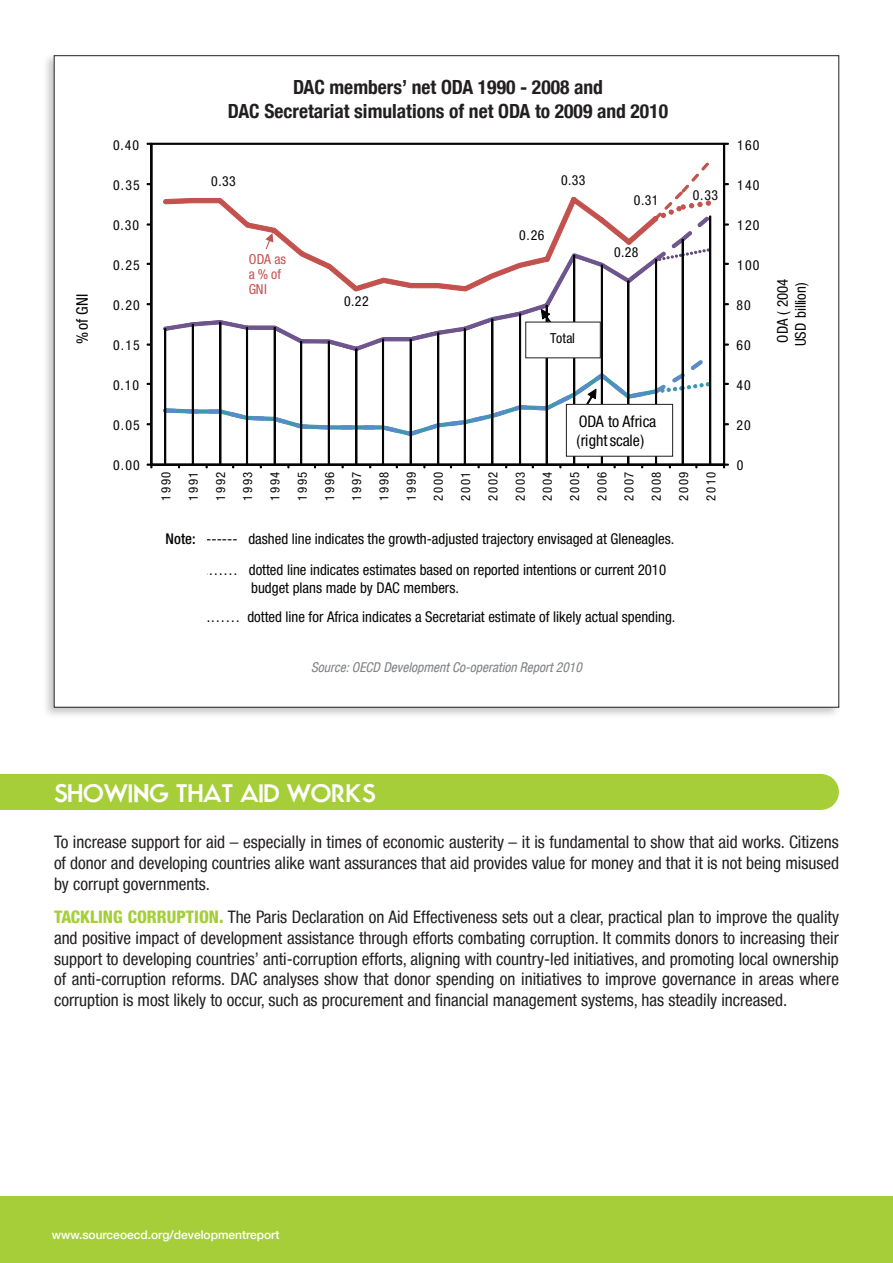
<style>
.page{position:relative;width:893px;height:1263px;background:#fff}
.page>*{position:absolute;margin:0;border:0;box-sizing:border-box;transform-origin:0 0}
.white_headers{font:700 24px "Movement";color:#fff}
.body_copy{font:700 condensed 19.5px/23.4px "Helvetica Neue LT";color:#231f20;text-align:center}
.body_copy-2{font:condensed 17.25px/20.7px "Helvetica Neue LT";color:#231f20;text-align:justify}
.t1{font:condensed 15.9px/19px "Helvetica Neue LT";letter-spacing:-.005em;color:#050504}
.t2{font:condensed 14.85px/18px "Helvetica Neue LT";color:#050504}
.t3{font:condensed 13.8px "Helvetica Neue LT";letter-spacing:.08em;color:#050504}
.t4{font:condensed 13.8px/15px "Helvetica Neue LT";letter-spacing:-.005em;color:#c3514e}
.body_copy-3{font:italic condensed 13.5px "Helvetica Neue LT";color:#808285}
.t5{font:condensed 12.75px/27.3px "Helvetica Neue LT";letter-spacing:.125em;color:#050504;text-align:justify}
.t6{font:500 12px "Helvetica Neue LT";color:#fff}
.s1{font-weight:500}
.s2{font-weight:800;color:#a6ce39}
</style>
<div class="page">
<div style="left:0;top:1196px;width:893px;height:67px;background:#a6ce39"></div>
<div style="left:48px;top:774px;width:773px;height:36px;background:#a6ce39"></div>
<div style="left:0;top:774px;width:193px;height:36px;background:#a6ce39"></div>
<div style="left:41px;top:52px;width:801px;height:667px;background:#231f20;opacity:.25"></div>
<div style="left:54px;top:56px;width:785px;height:651px;background:#fff"></div>
<svg style="left:149px;top:142px;width:578px;height:325px"></svg>
<div style="left:723px;top:143px;width:2px;height:322px;border:1px solid #050504"></div>
<svg style="left:723px;top:143px;width:6px;height:2px"></svg>
<svg style="left:723px;top:183px;width:6px;height:2px"></svg>
<svg style="left:723px;top:223px;width:6px;height:3px"></svg>
<svg style="left:723px;top:263px;width:6px;height:2px"></svg>
<svg style="left:723px;top:303px;width:6px;height:2px"></svg>
<svg style="left:723px;top:343px;width:6px;height:3px"></svg>
<svg style="left:723px;top:383px;width:6px;height:2px"></svg>
<svg style="left:723px;top:423px;width:6px;height:2px"></svg>
<div style="left:150px;top:143px;width:2px;height:322px;border:1px solid #050504"></div>
<svg style="left:147px;top:223px;width:5px;height:3px"></svg>
<svg style="left:147px;top:343px;width:5px;height:3px"></svg>
<div style="left:151px;top:464px;width:574px;height:2px;border:1px solid #050504"></div>
<svg style="left:723px;top:464px;width:6px;height:4px"></svg>
<svg style="left:613px;top:464px;width:3px;height:4px"></svg>
<svg style="left:147px;top:464px;width:5px;height:4px"></svg>
<div style="left:164px;top:328px;width:2px;height:137px;border:1px solid #050504"></div>
<div style="left:192px;top:324px;width:2px;height:141px;border:1px solid #050504"></div>
<div style="left:219px;top:322px;width:3px;height:143px;border:1px solid #050504"></div>
<div style="left:246px;top:327px;width:2px;height:138px;border:1px solid #050504"></div>
<div style="left:274px;top:327px;width:2px;height:138px;border:1px solid #050504"></div>
<div style="left:300px;top:341px;width:2px;height:124px;border:1px solid #050504"></div>
<div style="left:328px;top:341px;width:2px;height:124px;border:1px solid #050504"></div>
<div style="left:355px;top:348px;width:2px;height:117px;border:1px solid #050504"></div>
<div style="left:382px;top:339px;width:2px;height:126px;border:1px solid #050504"></div>
<div style="left:410px;top:339px;width:2px;height:126px;border:1px solid #050504"></div>
<div style="left:437px;top:332px;width:2px;height:133px;border:1px solid #050504"></div>
<div style="left:464px;top:328px;width:2px;height:137px;border:1px solid #050504"></div>
<div style="left:491px;top:319px;width:2px;height:146px;border:1px solid #050504"></div>
<div style="left:519px;top:313px;width:2px;height:152px;border:1px solid #050504"></div>
<div style="left:546px;top:305px;width:2px;height:160px;border:1px solid #050504"></div>
<div style="left:573px;top:255px;width:2px;height:210px;border:1px solid #050504"></div>
<div style="left:601px;top:264px;width:2px;height:201px;border:1px solid #050504"></div>
<div style="left:627px;top:280px;width:2px;height:185px;border:1px solid #050504"></div>
<div style="left:655px;top:259px;width:2px;height:206px;border:1px solid #050504"></div>
<div style="left:681px;top:239px;width:3px;height:226px;border:1px solid #050504"></div>
<div style="left:709px;top:215px;width:2px;height:250px;border:1px solid #050504"></div>
<svg style="left:163px;top:163px;width:548px;height:187px"></svg>
<svg style="left:163px;top:359px;width:547px;height:77px"></svg>
<div style="left:566px;top:404px;width:107px;height:52px;background:#fff"></div>
<div style="left:566px;top:404px;width:107px;height:52px;border:1px solid #231f20"></div>
<div style="left:526px;top:322px;width:74px;height:36px;background:#fff"></div>
<p class="t1" style="left:73px;top:344px;width:52px;rotate:-90deg">% of GNI</p>
<p class="body_copy" style="left:228px;top:75px;width:442px">DAC members’ net ODA 1990 - 2008 and<br>DAC Secretariat simulations of net ODA to 2009 and 2010</p>
<p class="t3" style="left:113px;top:137px;width:28px">0.40</p>
<p class="t3" style="left:737px;top:137px;width:24px">160</p>
<p class="t3" style="left:113px;top:177px;width:28px">0.35</p>
<p class="t3" style="left:211px;top:173px;width:26px">0.33</p>
<p class="t3" style="left:561px;top:172px;width:26px">0.33</p>
<p class="t3" style="left:634px;top:192px;width:26px">0.31</p>
<p class="t3" style="left:693px;top:187px;width:27px">0.33</p>
<p class="t3" style="left:737px;top:177px;width:24px">140</p>
<p class="t3" style="left:113px;top:217px;width:28px">0.30</p>
<p class="t3" style="left:519px;top:228px;width:27px">0.26</p>
<p class="t3" style="left:737px;top:217px;width:24px">120</p>
<p class="t3" style="left:113px;top:257px;width:28px">0.25</p>
<p class="t3" style="left:113px;top:297px;width:28px">0.20</p>
<p class="t3" style="left:113px;top:337px;width:28px">0.15</p>
<p class="t4" style="left:249px;top:252px;width:39px">ODA as a % of<br>GNI</p>
<p class="t3" style="left:344px;top:293px;width:26px">0.22</p>
<p class="t3" style="left:550px;top:330px;width:26px">Total</p>
<p class="t3" style="left:614px;top:244px;width:26px">0.28</p>
<p class="t3" style="left:737px;top:257px;width:24px">100</p>
<p class="t3" style="left:736px;top:297px;width:16px">80</p>
<p class="t3" style="left:736px;top:337px;width:16px">60</p>
<p class="t2" style="left:773px;top:346px;width:69px;rotate:-90deg">ODA ( 2004<br>USD billion)</p>
<p class="t3" style="left:113px;top:377px;width:28px">0.10</p>
<p class="t3" style="left:736px;top:377px;width:16px">40</p>
<p class="t3" style="left:113px;top:417px;width:28px">0.05</p>
<p class="t1" style="left:577px;top:411px;width:81px">ODA to Africa (right scale)</p>
<p class="t3" style="left:736px;top:417px;width:16px">20</p>
<p class="t3" style="left:113px;top:457px;width:28px">0.00</p>
<p class="t5" style="left:152px;top:501px;width:31px;rotate:-90deg">1990<br>1991<br>1992<br>1993<br>1994<br>1995<br>1996<br>1997<br>1998<br>1999<br>2000<br>2001<br>2002<br>2003<br>2004<br>2005<br>2006<br>2007<br>2008<br>2009<br>2010</p>
<p class="t3" style="left:737px;top:457px;width:8px">0</p>
<p class="t2" style="left:205px;top:522px;width:471px;line-height:31.3px;text-indent:-39px"><span class="s1">Note:</span> ------ dashed line indicates the growth-adjusted trajectory envisaged at Gleneagles. .……. dotted line indicates estimates based on reported intentions or current 2010</p>
<p class="t2" style="left:207px;top:572px;width:470px;line-height:29.5px;text-indent:44px">budget plans made by DAC members.<br>.…… dotted line for Africa indicates a Secretariat estimate of likely actual spending.</p>
<p class="body_copy-3" style="left:311px;top:660px;width:272px">Source: OECD Development Co-operation Report 2010</p>
<p class="white_headers" style="left:54px;top:777px;width:323px">SHOWING THAT AID WORKS</p>
<p class="body_copy-2" style="left:54px;top:832px;width:786px">To increase support for aid – especially in times of economic austerity – it is fundamental to show that aid works. Citizens of donor and developing countries alike want assurances that aid provides value for money and that it is not being misused by corrupt governments.</p>
<p class="body_copy-2" style="left:54px;top:907px;width:786px"><span class="s2">TACKLING CORRUPTION.</span> The Paris Declaration on Aid Effectiveness sets out a clear, practical plan to improve the quality and positive impact of development assistance through efforts combating corruption. It commits donors to increasing their support to developing countries’ anti-corruption efforts, aligning with country-led initiatives, and promoting local ownership of anti-corruption reforms. DAC analyses show that donor spending on initiatives to improve governance in areas where corruption is most likely to occur, such as procurement and financial management systems, has steadily increased.</p>
<p class="t6" style="left:52px;top:1228px;width:229px">www.sourceoecd.org/developmentreport</p>
</div>
